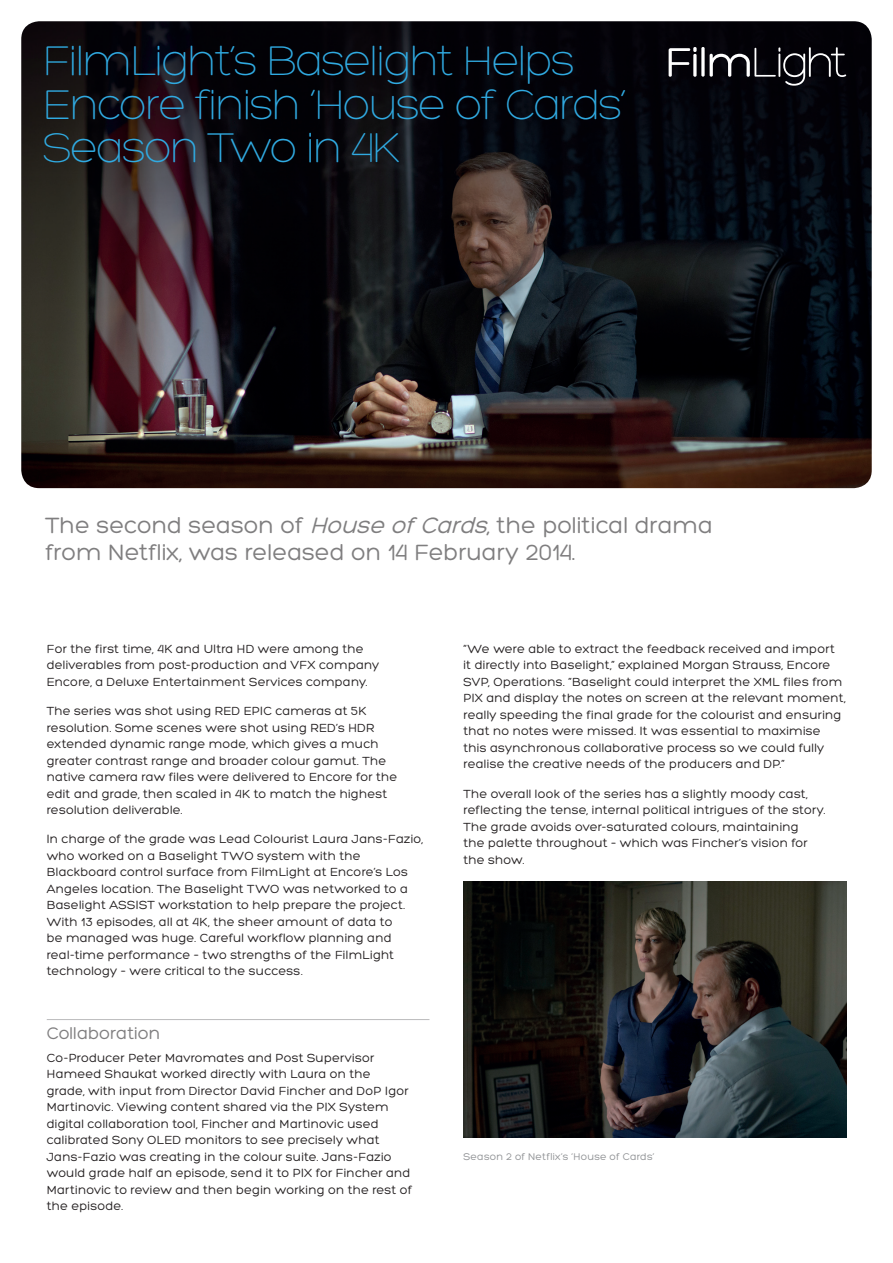
<style>
.page{position:relative;width:893px;height:1263px;background:#fff}
.page>*{position:absolute;margin:0;border:0;box-sizing:border-box;transform-origin:0 0}
.t1{font:300 45px/43.5px "Hero";letter-spacing:-.04em;color:#30aae1}
.t2{font:24px/27px "Hero";color:#7f7e7f}
.t3{font:18px "Hero";color:#7f7e7f}
.t4{font:12.75px/16.5px "Hero";letter-spacing:.015em;color:#231f20}
.t5{font:10.5px "Hero";letter-spacing:.025em;color:#8f9194}
.s1{font-style:italic}
</style>
<div class="page">
<img style="left:21px;top:21px;width:851px;height:467px">
<hr style="left:47px;top:1019px;width:382px;height:1px;background:#bbbbbc">
<svg style="left:669px;top:46px;width:28px;height:31px"></svg>
<svg style="left:701px;top:47px;width:4px;height:30px"></svg>
<svg style="left:710px;top:47px;width:136px;height:39px;background:#2a2a2f"></svg>
<img style="left:463px;top:882px;width:383px;height:255px">
<h1 class="t1" style="left:43px;top:40px;width:585px">FilmLight’s Baselight Helps<br>Encore finish ‘House of Cards’<br>Season Two in 4K</h1>
<h2 class="t2" style="left:45px;top:511px;width:669px">The second season of <span class="s1">House ofCards</span>, the political drama from Netflix, was released on 14 February 2014.</h2>
<p class="t4" style="left:47px;top:640px;width:334px">For the first time, 4K and Ultra HD were among the deliverables from post-production and VFX company<br>Encore, a Deluxe Entertainment Services company.</p>
<p class="t4" style="left:47px;top:703px;width:352px">The series was shot using RED EPIC cameras at 5K resolution. Some scenes were shot using RED’s HDR extended dynamic range mode, which gives a much greater contrast range and broader colour gamut. The native camera raw files were delivered to Encore for the edit and grade, then scaled in 4K to match the highest resolution deliverable.</p>
<p class="t4" style="left:47px;top:831px;width:378px">In charge of the grade was Lead Colourist Laura Jans‑Fazio, who worked on a Baselight TWO system with the Blackboard control surface from FilmLight at Encore’s Los Angeles location. The Baselight TWO was networked to a Baselight ASSIST workstation to help prepare the project.<br>With 13 episodes, all at 4K, the sheer amount of data to<br>be managed was huge. Careful workflow planning and real-time performance – two strengths of the FilmLight technology – were critical to the success.</p>
<h3 class="t3" style="left:47px;top:1024px;width:115px">Collaboration</h3>
<p class="t4" style="left:47px;top:1050px;width:367px">Co-Producer Peter Mavromates and Post Supervisor Hameed Shaukat worked directly with Laura on the<br>grade, with input from Director David Fincher and DoP Igor Martinovic. Viewing content shared via the PIX System digital collaboration tool, Fincher and Martinovic used calibrated Sony OLED monitors to see precisely what Jans-Fazio was creating in the colour suite. Jans-Fazio would grade half an episode, send it to PIX for Fincher and Martinovic to review and then begin working on the rest of the episode.</p>
<p class="t4" style="left:463px;top:640px;width:384px">“We were able to extract the feedback received and import it directly into Baselight,” explained Morgan Strauss, Encore SVP, Operations. ”Baselight could interpret the XML files from PIX and display the notes on screen at the relevant moment, really speeding the final grade for the colourist and ensuring that no notes were missed. It was essential to maximise this asynchronous collaborative process so we could fully realise the creative needs of the producers and DP.”</p>
<p class="t4" style="left:463px;top:785px;width:363px">The overall look of the series has a slightly moody cast, reflecting the tense, internal political intrigues of the story.<br>The grade avoids over-saturated colours, maintaining<br>the palette throughout – which was Fincher’s vision for the show.</p>
<p class="t5" style="left:463px;top:1152px;width:192px">Season 2 of Netflix’s ‘House of Cards’</p>
</div>
